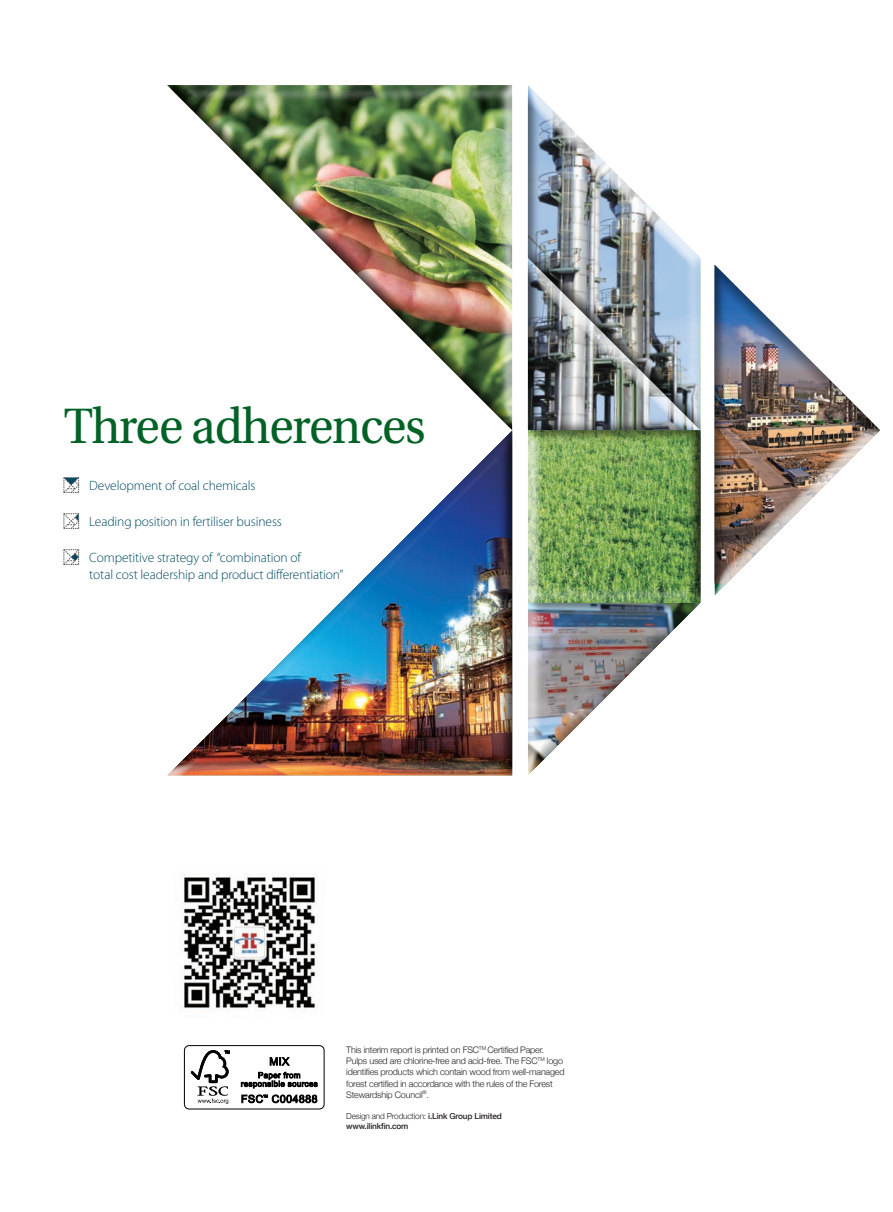
<style>
.page{position:relative;width:893px;height:1212px;background:#fff}
.page>*{position:absolute;margin:0;border:0;box-sizing:border-box;transform-origin:0 0}
.Body_Text{font:52.5px "Utopia Std";letter-spacing:-.025em;color:#016226;scale:.95 1}
.Body_Text-2{font:300 13.5px "Myriad Pro";letter-spacing:-.01em;color:#004964}
.Body_text{font:300 9px/11.2px "Helvetica Neue";letter-spacing:-.02em;color:#231f20}
.Body_text-2{font:300 8.25px "Helvetica Neue";letter-spacing:-.02em;color:#231f20}
.Body_text-3{font:500 8.25px "Helvetica Neue";letter-spacing:-.02em;color:#231f20}
.s1{font-weight:500}
</style>
<div class="page">
<img style="left:180px;top:958px;width:136px;height:53px">
<img style="left:168px;top:511px;width:263px;height:436px">
<img style="left:167px;top:85px;width:266px;height:264px">
<svg style="left:431px;top:252px;width:449px;height:524px"></svg>
<img style="left:432px;top:699px;width:279px;height:77px">
<img style="left:433px;top:85px;width:360px;height:331px">
<img style="left:432px;top:416px;width:282px;height:283px">
<img style="left:515px;top:335px;width:282px;height:282px">
<svg style="left:64px;top:477px;width:15px;height:16px"></svg>
<svg style="left:64px;top:513px;width:15px;height:16px"></svg>
<svg style="left:64px;top:549px;width:15px;height:16px"></svg>
<div style="left:184px;top:1045px;width:141px;height:64px;border:1px solid #000;border-radius:5px"></div>
<svg style="left:191px;top:1050px;width:39px;height:54px"></svg>
<svg style="left:241px;top:1057px;width:77px;height:31px"></svg>
<svg style="left:241px;top:1094px;width:76px;height:9px"></svg>
<p class="Body_Text" style="left:64px;top:398px;width:383px">Three adherences</p>
<p class="Body_Text-2" style="left:89px;top:478px;width:168px">Development of coal chemicals</p>
<p class="Body_Text-2" style="left:89px;top:514px;width:194px">Leading position in fertiliser business</p>
<p class="Body_Text-2" style="left:89px;top:550px;width:213px">Competitive strategy of “combination of</p>
<p class="Body_Text-2" style="left:89px;top:566px;width:256px">total cost leadership and product differentiation”</p>
<p class="Body_text" style="left:346px;top:1043px;width:220px">This interim report is printed on FSC<sup>TM</sup> Certified Paper.<br>Pulps used are chlorine-free and acid-free. The FSC<sup>TM</sup> logo identifies products which contain wood from well-managed forest certified in accordance with the rules of the Forest Stewardship Council<sup>®</sup>.</p>
<p class="Body_text-2" style="left:346px;top:1109px;width:157px">Design and Production: <span class="s1">i.Link Group Limited</span></p>
<p class="Body_text-3" style="left:346px;top:1120px;width:64px">www.ilinkfin.com</p>
</div>
